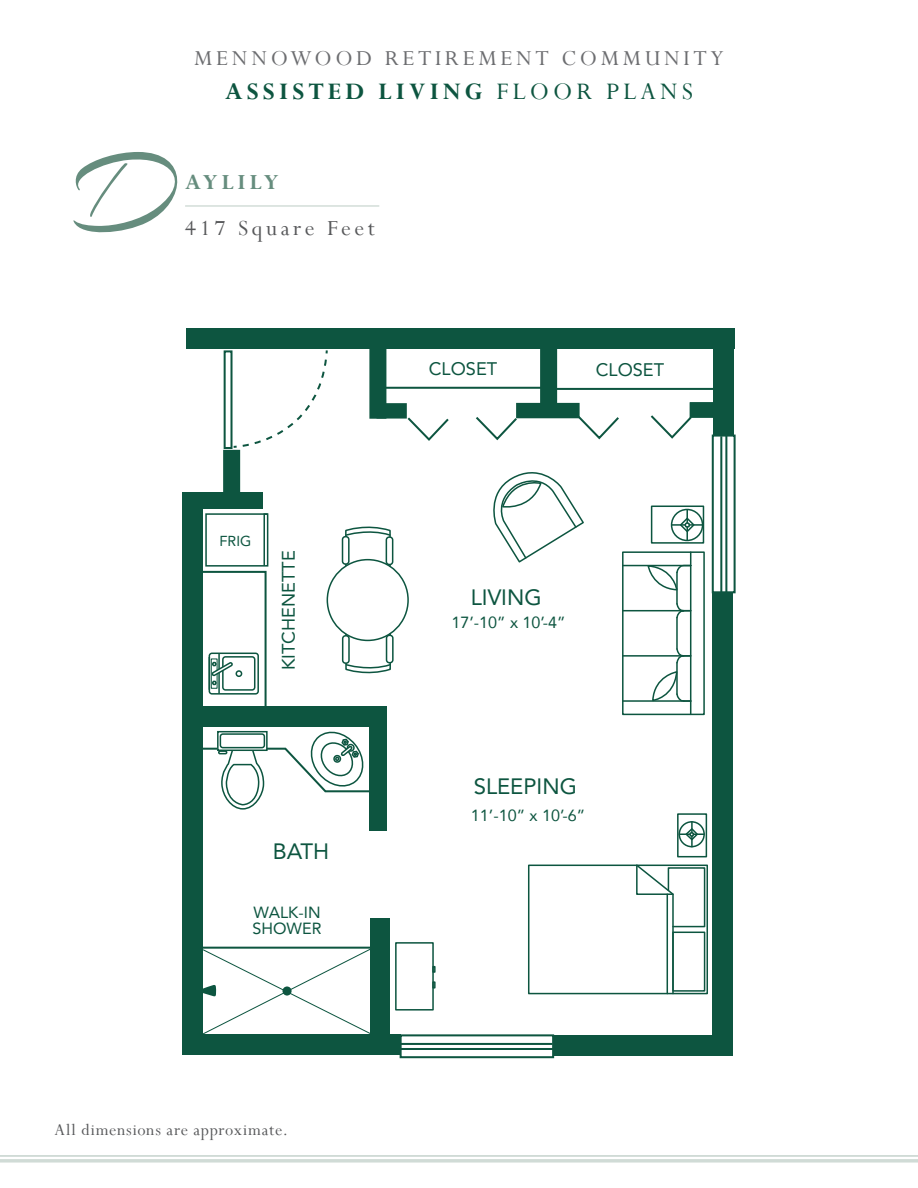
<style>
.page{position:relative;width:918px;height:1188px;background:#fff}
.page>*{position:absolute;margin:0;border:0;box-sizing:border-box;transform-origin:0 0}
.t1{font:700 42px "Perpetua";letter-spacing:.15em;color:#668d7e}
.t2{font:700 26.55px "Perpetua";letter-spacing:.15em;color:#0d5540}
.t3{font:700 25.5px "Perpetua";letter-spacing:.15em;color:#668d7e}
.t4{font:25.5px/48px "Perpetua";letter-spacing:.15em;color:#57585a}
.t5{font:24px/45.3px "Perpetua";letter-spacing:.15em;color:#57585a}
.t6{font:23.85px "Perpetua";letter-spacing:.15em;color:#6c6d70}
.t7{font:22.2px "Avenir";color:#0d5540}
.t8{font:18.15px "Avenir";color:#0d5540}
.t9{font:18px "Perpetua";letter-spacing:.04em;color:#57585a}
.t10{font:16.2px/16.2px "Avenir";color:#0d5540}
.t11{font:14.4px "Avenir";color:#0d5540}
.s1{font-weight:400}
.s2{font-weight:400;color:#57585a}
.s3{font-weight:700;color:#668d7e}
</style>
<div class="page">
<hr style="left:0;top:1159px;width:918px;height:3px;background:#d0dbd6">
<hr style="left:0;top:1155px;width:918px;height:2px;background:#d0dbd6">
<hr style="left:185px;top:205px;width:194px;height:2px;background:#d0dbd6">
<svg style="left:73px;top:152px;width:120px;height:81px"></svg>
<div style="left:182px;top:493px;width:21px;height:562px;background:#0d5540"></div>
<div style="left:182px;top:1034px;width:218px;height:21px;background:#0d5540"></div>
<div style="left:370px;top:918px;width:20px;height:123px;background:#0d5540"></div>
<div style="left:182px;top:493px;width:81px;height:16px;background:#0d5540"></div>
<div style="left:370px;top:727px;width:17px;height:104px;background:#0d5540"></div>
<div style="left:554px;top:1035px;width:179px;height:21px;background:#0d5540"></div>
<div style="left:713px;top:594px;width:20px;height:450px;background:#0d5540"></div>
<div style="left:186px;top:328px;width:548px;height:21px;background:#0d5540"></div>
<div style="left:713px;top:337px;width:20px;height:98px;background:#0d5540"></div>
<div style="left:712px;top:435px;width:24px;height:158px;border:2px solid #0d5540"></div>
<hr style="left:720px;top:436px;width:2px;height:156px;background:#0d5540">
<hr style="left:725px;top:436px;width:2px;height:156px;background:#0d5540">
<div style="left:400px;top:1034px;width:154px;height:24px;border:2px solid #0d5540"></div>
<hr style="left:401px;top:1043px;width:151px;height:2px;background:#0d5540">
<hr style="left:401px;top:1048px;width:152px;height:2px;background:#0d5540">
<div style="left:370px;top:345px;width:15px;height:73px;background:#0d5540"></div>
<div style="left:369px;top:344px;width:17px;height:75px;border:2px solid #0d5540"></div>
<div style="left:541px;top:344px;width:15px;height:72px;background:#0d5540"></div>
<div style="left:540px;top:343px;width:17px;height:74px;border:2px solid #0d5540"></div>
<div style="left:378px;top:404px;width:28px;height:14px;background:#0d5540"></div>
<div style="left:377px;top:403px;width:30px;height:16px;border:2px solid #0d5540"></div>
<div style="left:517px;top:404px;width:62px;height:13px;background:#0d5540"></div>
<div style="left:516px;top:403px;width:64px;height:15px;border:2px solid #0d5540"></div>
<div style="left:691px;top:403px;width:28px;height:14px;background:#0d5540"></div>
<div style="left:690px;top:402px;width:30px;height:16px;border:2px solid #0d5540"></div>
<div style="left:224px;top:451px;width:15px;height:48px;background:#0d5540"></div>
<div style="left:223px;top:450px;width:17px;height:50px;border:2px solid #0d5540"></div>
<div style="left:224px;top:350px;width:9px;height:99px;border:2px solid #0d5540"></div>
<svg style="left:232px;top:350px;width:96px;height:99px"></svg>
<svg style="left:405px;top:415px;width:44px;height:26px"></svg>
<svg style="left:476px;top:415px;width:43px;height:26px"></svg>
<svg style="left:576px;top:414px;width:43px;height:26px"></svg>
<svg style="left:650px;top:413px;width:44px;height:26px"></svg>
<hr style="left:383px;top:387px;width:160px;height:2px;background:#0d5540">
<hr style="left:555px;top:388px;width:160px;height:2px;background:#0d5540">
<svg style="left:203px;top:947px;width:167px;height:87px"></svg>
<div style="left:677px;top:813px;width:30px;height:44px;border:2px solid #0d5540"></div>
<svg style="left:679px;top:822px;width:25px;height:25px"></svg>
<div style="left:528px;top:865px;width:180px;height:129px;border:2px solid #0d5540"></div>
<svg style="left:635px;top:864px;width:71px;height:131px"></svg>
<div style="left:672px;top:932px;width:33px;height:60px;border:2px solid #0d5540"></div>
<div style="left:679px;top:821px;width:26px;height:26px;border:2px solid #0d5540;border-radius:50%"></div>
<div style="left:622px;top:551px;width:83px;height:164px;border:2px solid #0d5540"></div>
<hr style="left:623px;top:565px;width:68px;height:1px;background:#0d5540">
<hr style="left:623px;top:700px;width:68px;height:2px;background:#0d5540">
<hr style="left:690px;top:552px;width:1px;height:162px;background:#0d5540">
<svg style="left:675px;top:602px;width:17px;height:17px"></svg>
<hr style="left:676px;top:572px;width:2px;height:32px;background:#0d5540">
<hr style="left:676px;top:618px;width:2px;height:31px;background:#0d5540">
<hr style="left:623px;top:610px;width:68px;height:1px;background:#0d5540">
<hr style="left:623px;top:655px;width:68px;height:2px;background:#0d5540">
<svg style="left:647px;top:564px;width:45px;height:27px"></svg>
<svg style="left:651px;top:647px;width:41px;height:56px"></svg>
<div style="left:386px;top:536px;width:7px;height:29px;border:2px solid #0d5540;border-radius:3px"></div>
<div style="left:386px;top:635px;width:8px;height:28px;border:2px solid #0d5540;border-radius:3px"></div>
<svg style="left:493px;top:472px;width:91px;height:91px"></svg>
<svg style="left:203px;top:513px;width:189px;height:297px"></svg>
<div style="left:395px;top:942px;width:39px;height:69px;border:2px solid #0d5540"></div>
<svg style="left:432px;top:981px;width:4px;height:8px"></svg>
<svg style="left:432px;top:966px;width:4px;height:7px"></svg>
<div style="left:651px;top:506px;width:53px;height:38px;border:2px solid #0d5540"></div>
<svg style="left:672px;top:510px;width:30px;height:30px"></svg>
<div style="left:671px;top:509px;width:32px;height:32px;border:2px solid #0d5540;border-radius:50%"></div>
<p class="t1" style="left:375px;top:16px;width:165px">AYLILY</p>
<p class="t6" style="left:194px;top:43px;width:531px">MENNOWOOD RETIREMENT COMMUNITY</p>
<p class="t2" style="left:225px;top:74px;width:469px">ASSISTED LIVING <span class="s1">FLOOR PLANS</span></p>
<p class="t3" style="left:230px;top:48px;width:461px">ASSISTED LIVING <span class="s2">FLOOR PLANS</span></p>
<p class="t4" style="left:182px;top:151px;width:203px"><span class="s3">ZALEA<br></span>310 Square Feet</p>
<p class="t5" style="left:185px;top:159px;width:191px"><span class="s3">AYLILY<br></span>417 Square Feet</p>
<p class="t8" style="left:429px;top:354px;width:70px">CLOSET</p>
<p class="t8" style="left:596px;top:355px;width:70px">CLOSET</p>
<p class="t11" style="left:220px;top:529px;width:33px">FRIG</p>
<p class="t8" style="left:274px;top:670px;width:121px;rotate:-90deg">KITCHENETTE</p>
<p class="t7" style="left:273px;top:834px;width:58px">BATH</p>
<p class="t10" style="left:253px;top:903px;width:71px">WALK-IN<br>SHOWER</p>
<p class="t7" style="left:471px;top:579px;width:72px">LIVING</p>
<p class="t10" style="left:451px;top:614px;width:116px">17’-10” x 10’-4”</p>
<p class="t7" style="left:474px;top:769px;width:105px">SLEEPING</p>
<p class="t10" style="left:471px;top:807px;width:116px">11’-10” x 10’-6”</p>
<p class="t9" style="left:54px;top:1119px;width:235px">All dimensions are approximate.</p>
</div>
